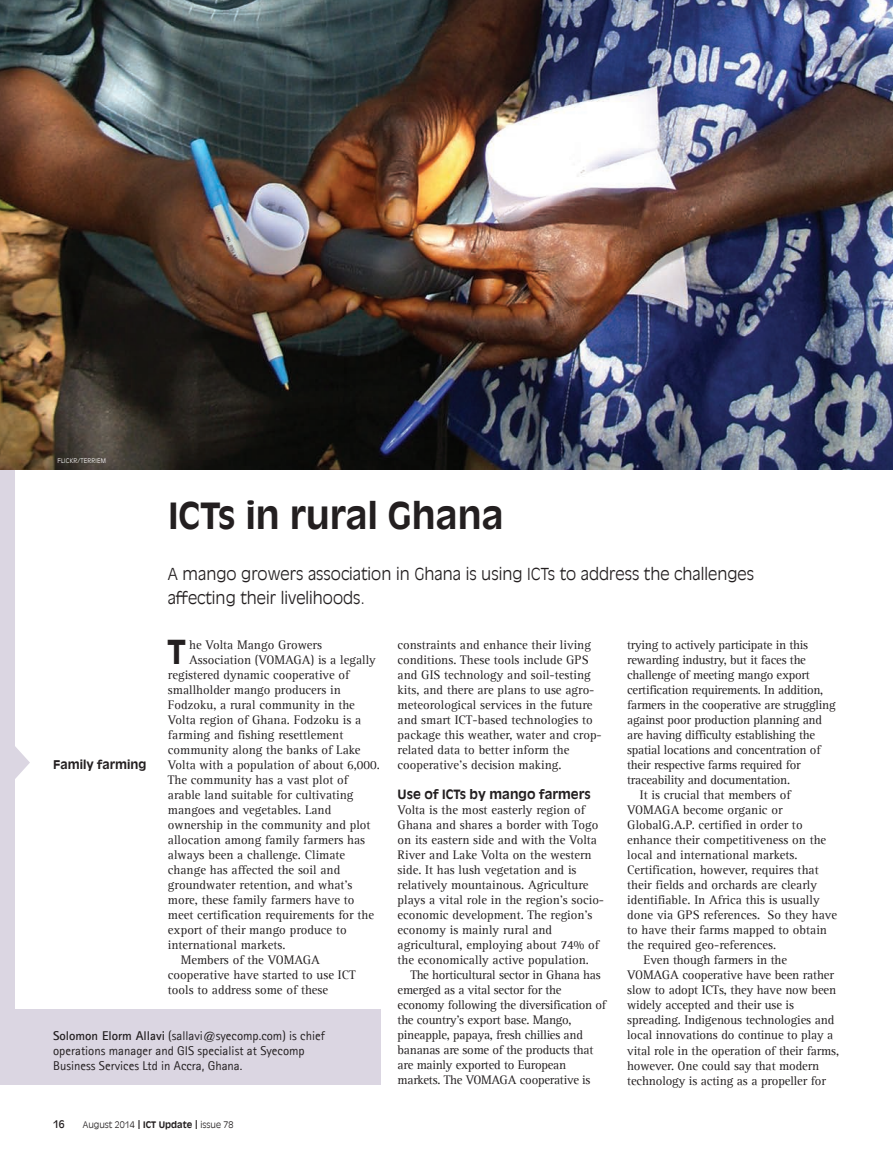
<style>
.page{position:relative;width:893px;height:1149px;background:#fff}
.page>*{position:absolute;margin:0;border:0;box-sizing:border-box;transform-origin:0 0}
.t1{font:700 36px "Antique Olive LT";color:#231f20}
.t2{font:700 33px "Antique Olive LT";color:#231f20}
.t3{font:300 16.5px/24px "Antique Olive LT";color:#231f20}
.t4{font:12.75px/15px "Agfa Rotis Serif";color:#231f20}
.t5{font:12.75px/15px "Agfa Rotis Serif";letter-spacing:-.02em;color:#231f20}
.t6{font:12.75px/15px "Agfa Rotis Sans Serif";color:#231f20}
.t7{font:700 12.75px "Antique Olive LT";color:#231f20}
.t8{font:700 12px "Antique Olive LT";color:#231f20}
.t9{font:10.5px "Antique Olive LT";color:#231f20}
.t10{font:300 9px "Antique Olive LT";color:#231f20}
.t11{font:300 6.3px "Antique Olive LT";letter-spacing:.03em;color:#fff}
.s1{font-weight:700}
.s2{font-size:15px}
</style>
<div class="page">
<div style="left:0;top:1009px;width:381px;height:75px;background:#dbd6e2"></div>
<svg style="left:0;top:469px;width:30px;height:540px"></svg>
<img style="left:0;top:0;width:893px;height:469px">
<p class="t11" style="left:57px;top:457px;width:49px">Flic kr/terri em</p>
<h1 class="t1" style="left:169px;top:493px;width:337px">ICTs in rural Ghana</h1>
<p class="t3" style="left:168px;top:561px;width:587px">A mango growers association in Ghana is using ICTs to address the challenges affecting their livelihoods.</p>
<p class="t8" style="left:53px;top:757px;width:95px">Family farming</p>
<h2 class="t2" style="left:168px;top:631px;width:20px">T</h2>
<p class="t4" style="left:189px;top:637px;width:134px">he Volta Mango Growers</p>
<p class="t4" style="left:189px;top:652px;width:188px">Association (VOMAGA) is a legally</p>
<p class="t4" style="left:168px;top:667px;width:183px">registered dynamic cooperative of</p>
<p class="t4" style="left:168px;top:682px;width:174px">smallholder mango producers in</p>
<p class="t4" style="left:168px;top:697px;width:188px">Fodzoku, a rural community in the</p>
<p class="t4" style="left:168px;top:712px;width:195px">Volta region of Ghana. Fodzoku is a</p>
<p class="t4" style="left:168px;top:727px;width:177px">farming and fishing resettlement</p>
<p class="t4" style="left:168px;top:742px;width:194px">community along the banks of Lake</p>
<p class="t4" style="left:168px;top:757px;width:213px">Volta with a population of about 6,000.</p>
<p class="t4" style="left:168px;top:772px;width:182px">The community has a vast plot of</p>
<p class="t4" style="left:168px;top:787px;width:187px">arable land suitable for cultivating</p>
<p class="t4" style="left:168px;top:802px;width:165px">mangoes and vegetables. Land</p>
<p class="t4" style="left:168px;top:817px;width:204px">ownership in the community and plot</p>
<p class="t4" style="left:168px;top:832px;width:199px">allocation among family farmers has</p>
<p class="t4" style="left:168px;top:847px;width:179px">always been a challenge. Climate</p>
<p class="t4" style="left:168px;top:862px;width:174px">change has affected the soil and</p>
<p class="t4" style="left:168px;top:877px;width:186px">groundwater retention, and what’s</p>
<p class="t4" style="left:168px;top:892px;width:188px">more, these family farmers have to</p>
<p class="t4" style="left:168px;top:907px;width:208px">meet certification requirements for the</p>
<p class="t4" style="left:168px;top:922px;width:180px">export of their mango produce to</p>
<p class="t4" style="left:168px;top:937px;width:119px">international markets.</p>
<p class="t4" style="left:181px;top:952px;width:141px">Members of the VOMAGA</p>
<p class="t4" style="left:168px;top:967px;width:189px">cooperative have started to use ICT</p>
<p class="t4" style="left:168px;top:982px;width:162px">tools to address some of these</p>
<p class="t6" style="left:53px;top:1027px;width:273px"><span class="s1">Solomon Elorm Allavi</span> (sallavi@syecomp.com) is chief operations manager and GIS specialist at Syecomp<br>Business Services Ltd in Accra, Ghana.</p>
<p class="t9" style="left:53px;top:1117px;width:13px">16</p>
<p class="t10" style="left:83px;top:1118px;width:152px">August 2014 <span class="s2">ı</span> <span class="s1">ICT Update</span> <span class="s2">ı</span> issue 78</p>
<p class="t4" style="left:398px;top:637px;width:206px">constraints and enhance their living conditions. These tools include GPS and GIS technology and soil-testing kits, and there are plans to use agro&shy;meteorological services in the future and smart ICT-based technologies to package this weather, water and crop&shy;related data to better inform the cooperative’s decision making.</p>
<p class="t7" style="left:398px;top:786px;width:195px">Use of ICTs by mango farmers</p>
<p class="t4" style="left:398px;top:802px;width:208px">Volta is the most easterly region of Ghana and shares a border with Togo on its eastern side and with the Volta River and Lake Volta on the western side. It has lush vegetation and is relatively mountainous. Agriculture plays a vital role in the region’s socio&shy;economic development. The region’s economy is mainly rural and agricultural, employing about 74% of the economically active population.</p>
<p class="t5" style="left:398px;top:967px;width:210px;text-indent:13px">The horticultural sector in Ghana has emerged as a vital sector for the economy following the diversification of the country’s export base. Mango, pineapple, papaya, fresh chillies and bananas are some of the products that are mainly exported to European markets. The VOMAGA cooperative is</p>
<p class="t5" style="left:627px;top:637px;width:182px">trying to actively participate in this</p>
<p class="t5" style="left:627px;top:652px;width:180px">rewarding industry, but it faces the</p>
<p class="t5" style="left:627px;top:667px;width:184px">challenge of meeting mango export</p>
<p class="t5" style="left:627px;top:682px;width:198px">certification requirements. In addition,</p>
<p class="t5" style="left:627px;top:697px;width:210px">farmers in the cooperative are struggling</p>
<p class="t5" style="left:627px;top:712px;width:196px">against poor production planning and</p>
<p class="t5" style="left:627px;top:727px;width:189px">are having difficulty establishing the</p>
<p class="t5" style="left:627px;top:742px;width:195px">spatial locations and concentration of</p>
<p class="t5" style="left:627px;top:757px;width:175px">their respective farms required for</p>
<p class="t5" style="left:627px;top:772px;width:164px">traceability and documentation.</p>
<p class="t4" style="left:640px;top:787px;width:152px">It is crucial that members of</p>
<p class="t4" style="left:627px;top:802px;width:157px">VOMAGA become organic or</p>
<p class="t4" style="left:627px;top:817px;width:177px">GlobalG.A.P. certified in order to</p>
<p class="t4" style="left:627px;top:832px;width:201px">enhance their competitiveness on the</p>
<p class="t4" style="left:627px;top:847px;width:172px">local and international markets.</p>
<p class="t4" style="left:627px;top:862px;width:193px">Certification, however, requires that</p>
<p class="t4" style="left:627px;top:877px;width:191px">their fields and orchards are clearly</p>
<p class="t4" style="left:627px;top:892px;width:194px">identifiable. In Africa this is usually</p>
<p class="t4" style="left:627px;top:907px;width:211px">done via GPS references. So they have</p>
<p class="t4" style="left:627px;top:922px;width:201px">to have their farms mapped to obtain</p>
<p class="t4" style="left:627px;top:937px;width:150px">the required geo-references.</p>
<p class="t4" style="left:644px;top:952px;width:145px">Even though farmers in the</p>
<p class="t4" style="left:627px;top:967px;width:208px">VOMAGA cooperative have been rather</p>
<p class="t4" style="left:627px;top:982px;width:210px">slow to adopt ICTs, they have now been</p>
<p class="t4" style="left:627px;top:997px;width:168px">widely accepted and their use is</p>
<p class="t4" style="left:627px;top:1012px;width:209px">spreading. Indigenous technologies and</p>
<p class="t4" style="left:627px;top:1027px;width:208px">local innovations do continue to play a</p>
<p class="t4" style="left:627px;top:1042px;width:213px">vital role in the operation of their farms,</p>
<p class="t4" style="left:627px;top:1057px;width:193px">however. One could say that modern</p>
<p class="t4" style="left:627px;top:1072px;width:200px">technology is acting as a propeller for</p>
</div>
